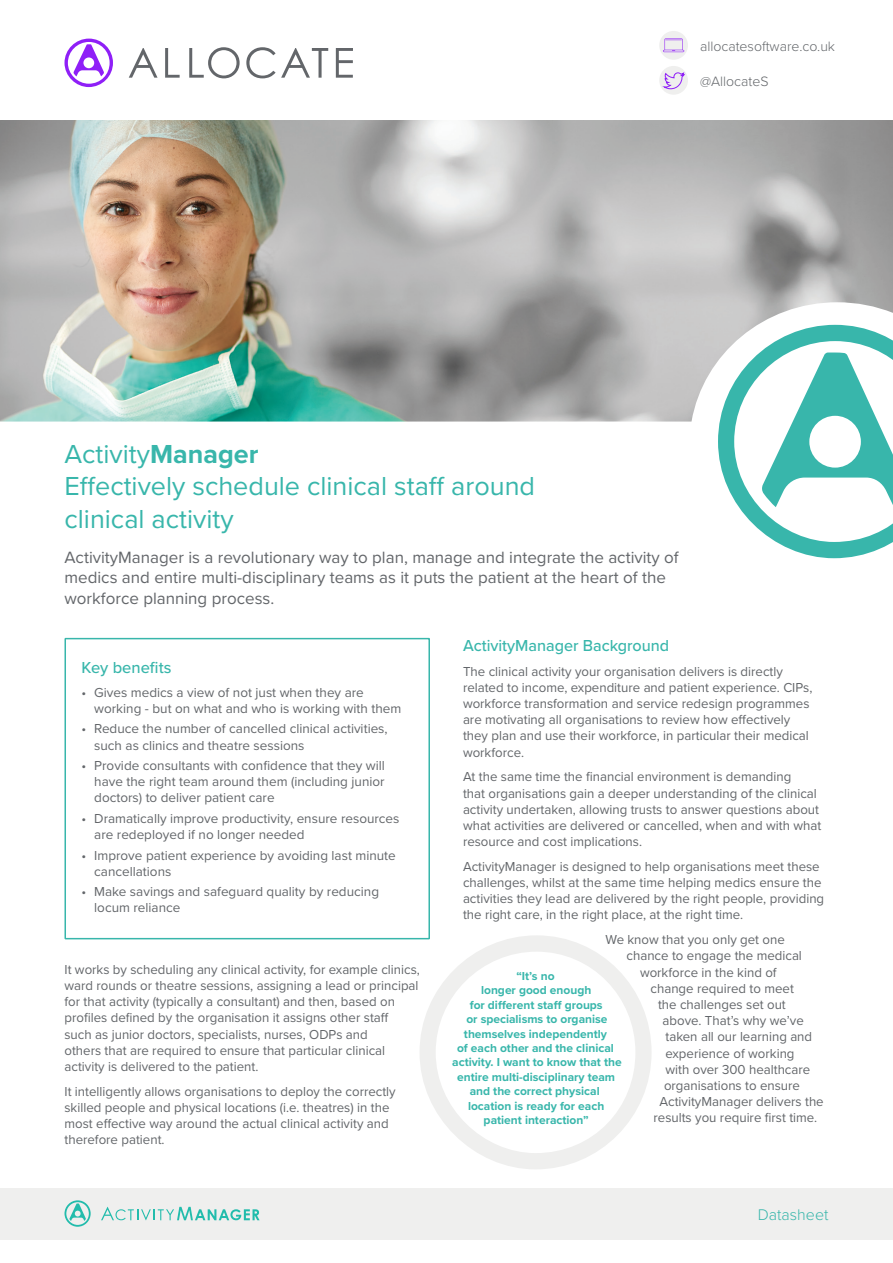
<style>
.page{position:relative;width:893px;height:1263px;background:#fff}
.page>*{position:absolute;margin:0;border:0;box-sizing:border-box;transform-origin:0 0}
.t1{font:27px/32.4px "Proxima Nova";color:#38b6ab}
.t2{font:16.95px/20.4px "Proxima Nova";color:#63666a}
.t3{font:500 16.5px "Proxima Nova";color:#38b6ab}
.t4{font:300 16.05px "Proxima Nova";color:#38b6ab}
.t5{font:300 14.1px "Proxima Nova";color:#63666a}
.t6{font:13.5px/16.2px "Proxima Nova";color:#63666a}
.t7{font:700 12px/14.4px "Proxima Nova";color:#38b6ab;text-align:center}
.s1{font-weight:700}
</style>
<div class="page">
<img style="left:0;top:120px;width:893px;height:302px">
<div style="left:0;top:1188px;width:893px;height:51px;background:#efefee"></div>
<svg style="left:65px;top:39px;width:48px;height:48px"></svg>
<svg style="left:129px;top:48px;width:29px;height:30px"></svg>
<svg style="left:165px;top:48px;width:15px;height:30px"></svg>
<svg style="left:189px;top:47px;width:51px;height:31px"></svg>
<svg style="left:246px;top:47px;width:82px;height:31px"></svg>
<svg style="left:336px;top:48px;width:17px;height:30px"></svg>
<div style="left:659px;top:31px;width:29px;height:29px;background:#efefee;border-radius:50%"></div>
<svg style="left:663px;top:38px;width:21px;height:14px"></svg>
<div style="left:659px;top:66px;width:29px;height:29px;background:#efefee;border-radius:50%"></div>
<svg style="left:661px;top:72px;width:25px;height:17px"></svg>
<svg style="left:718px;top:325px;width:175px;height:233px"></svg>
<div style="left:64px;top:638px;width:366px;height:301px;border:2px solid #38b6ab"></div>
<svg style="left:101px;top:1207px;width:159px;height:13px"></svg>
<svg style="left:64px;top:1200px;width:27px;height:27px"></svg>
<svg style="left:419px;top:935px;width:232px;height:234px"></svg>
<p class="t1" style="left:64px;top:436px;width:196px">Activity<span class="s1">Manager</span></p>
<p class="t1" style="left:64px;top:469px;width:472px">Effectively schedule clinical staff around clinical activity</p>
<p class="t5" style="left:700px;top:36px;width:137px">allocatesoftware.co.uk</p>
<p class="t5" style="left:700px;top:71px;width:70px">@AllocateS</p>
<p class="t2" style="left:64px;top:546px;width:616px">ActivityManager is a revolutionary way to plan, manage and integrate the activity of medics and entire multi-disciplinary teams as it puts the patient at the heart of the workforce planning process.</p>
<p class="t3" style="left:463px;top:633px;width:208px">ActivityManager Background</p>
<p class="t6" style="left:463px;top:662px;width:351px">The clinical activity your organisation delivers is directly related to income, expenditure and patient experience. CIPs, workforce transformation and service redesign programmes are motivating all organisations to review how effectively they plan and use their workforce, in particular their medical workforce.</p>
<p class="t6" style="left:463px;top:768px;width:360px">At the same time the financial environment is demanding<br>that organisations gain a deeper understanding of the clinical activity undertaken, allowing trusts to answer questions about what activities are delivered or cancelled, when and with what resource and cost implications.</p>
<p class="t6" style="left:463px;top:858px;width:363px">ActivityManager is designed to help organisations meet these challenges, whilst at the same time helping medics ensure the activities they lead are delivered by the right people, providing the right care, in the right place, at the right time.</p>
<p class="t6" style="left:605px;top:931px;width:181px">We know that you only get one</p>
<p class="t6" style="left:626px;top:947px;width:177px">chance to engage the medical</p>
<p class="t6" style="left:640px;top:963px;width:138px">workforce in the kind of</p>
<p class="t6" style="left:650px;top:979px;width:145px">change required to meet</p>
<p class="t6" style="left:658px;top:996px;width:129px">the challenges set out</p>
<p class="t6" style="left:662px;top:1012px;width:143px">above. That’s why we’ve</p>
<p class="t6" style="left:665px;top:1028px;width:148px">taken all our learning and</p>
<p class="t6" style="left:665px;top:1044px;width:131px">experience of working</p>
<p class="t6" style="left:665px;top:1060px;width:146px">with over 300 healthcare</p>
<p class="t6" style="left:664px;top:1077px;width:138px">organisations to ensure</p>
<p class="t6" style="left:659px;top:1093px;width:166px">ActivityManager delivers the</p>
<p class="t6" style="left:653px;top:1109px;width:165px">results you require first time.</p>
<p class="t3" style="left:81px;top:655px;width:91px">Key benefits</p>
<p class="t6" style="left:94px;top:683px;width:309px;text-indent:-13px">• Gives medics a view of not just when they are working - but on what and who is working with them</p>
<p class="t6" style="left:94px;top:720px;width:295px;text-indent:-13px">• Reduce the number of cancelled clinical activities, such as clinics and theatre sessions</p>
<p class="t6" style="left:94px;top:757px;width:292px;text-align:justify;text-indent:-13px">• Provide consultants with confidence that they will have the right team around them (including junior doctors) to deliver patient care</p>
<p class="t6" style="left:94px;top:810px;width:307px;text-indent:-13px">• Dramatically improve productivity, ensure resources are redeployed if no longer needed</p>
<p class="t6" style="left:94px;top:846px;width:303px;text-indent:-13px">• Improve patient experience by avoiding last minute cancellations</p>
<p class="t6" style="left:94px;top:883px;width:286px;text-indent:-13px">• Make savings and safeguard quality by reducing locum reliance</p>
<p class="t6" style="left:64px;top:961px;width:357px">It works by scheduling any clinical activity, for example clinics, ward rounds or theatre sessions, assigning a lead or principal for that activity (typically a consultant) and then, based on profiles defined by the organisation it assigns other staff<br>such as junior doctors, specialists, nurses, ODPs and<br>others that are required to ensure that particular clinical activity is delivered to the patient.</p>
<p class="t6" style="left:64px;top:1082px;width:333px">It intelligently allows organisations to deploy the correctly skilled people and physical locations (i.e. theatres) in the most effective way around the actual clinical activity and therefore patient.</p>
<p class="t7" style="left:452px;top:968px;width:171px">“It’s no<br>longer good enough<br>for different staff groups<br>or specialisms to organise themselves independently<br>of each other and the clinical activity. I want to know that the entire multi-disciplinary team and the correct physical location is ready for each patient interaction”</p>
<p class="t4" style="left:758px;top:1202px;width:72px">Datasheet</p>
</div>
